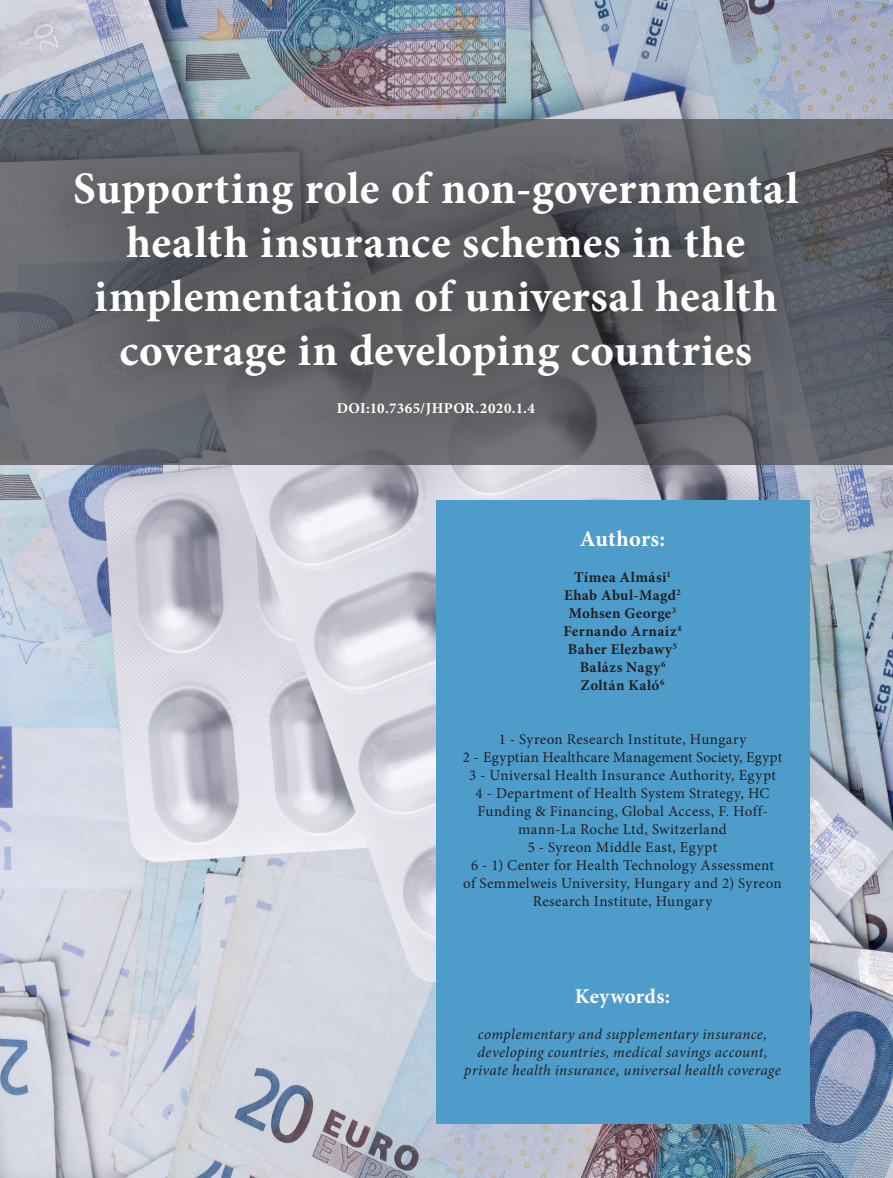
<style>
.page{position:relative;width:893px;height:1178px;background:#fff}
.page>*{position:absolute;margin:0;border:0;box-sizing:border-box;transform-origin:0 0}
.t1{font:700 45px/54px "Minion Pro";letter-spacing:.01em;color:#fff;text-align:center}
.t2{font:700 22.5px "Minion Pro";letter-spacing:.005em;color:#fff}
.t3{font:700 21px "Minion Pro";letter-spacing:.01em;color:#fff}
.t4{font:15px/18px "Minion Pro";letter-spacing:.02em;color:#231f20;text-align:center}
.t5{font:italic 15px/18px "Minion Pro";letter-spacing:.025em;color:#231f20;text-align:center}
.t6{font:700 15px/18px "Minion Pro";letter-spacing:.025em;color:#231f20;text-align:center}
.t7{font:700 15px "Minion Pro";letter-spacing:.025em;color:#fff}
</style>
<div class="page">
<img style="left:0;top:0;width:893px;height:1178px">
<img style="left:876px;top:119px;width:17px;height:345px">
<img style="left:0;top:119px;width:3px;height:345px">
<img style="left:3px;top:102px;width:873px;height:395px">
<div style="left:436px;top:500px;width:373px;height:623px;background:#4d9cc9"></div>
<h1 class="t1" style="left:73px;top:161px;width:727px">Supporting role of non-governmental health insurance schemes in the implementation of universal health coverage in developing countries</h1>
<p class="t7" style="left:337px;top:398px;width:200px">DOI:10.7365/JHPOR.2020.1.4</p>
<h2 class="t2" style="left:580px;top:523px;width:87px">Authors:</h2>
<p class="t6" style="left:563px;top:568px;width:120px">Tímea Almási<sup>1<br></sup>Ehab Abul-Magd<sup>2<br></sup>Mohsen George<sup>3<br></sup>Fernando Arnaiz<sup>4<br></sup>Baher Elezbawy<sup>5<br></sup>Balázs Nagy<sup>6<br></sup>Zoltán Kaló<sup>6</sup></p>
<p class="t4" style="left:463px;top:730px;width:321px">1 - Syreon Research Institute, Hungary<br>2 - Egyptian Healthcare Management Society, Egypt 3 - Universal Health Insurance Authority, Egypt<br>4 - Department of Health System Strategy, HC Funding &amp; Financing, Global Access, F. Hoff&shy;mann-La Roche Ltd, Switzerland<br>5 - Syreon Middle East, Egypt<br>6 - 1) Center for Health Technology Assessment<br>of Semmelweis University, Hungary and 2) Syreon Research Institute, Hungary</p>
<h3 class="t3" style="left:575px;top:982px;width:97px">Keywords:</h3>
<p class="t5" style="left:464px;top:1025px;width:318px">complementary and supplementary insurance, developing countries, medical savings account, private health insurance, universal health coverage</p>
</div>
